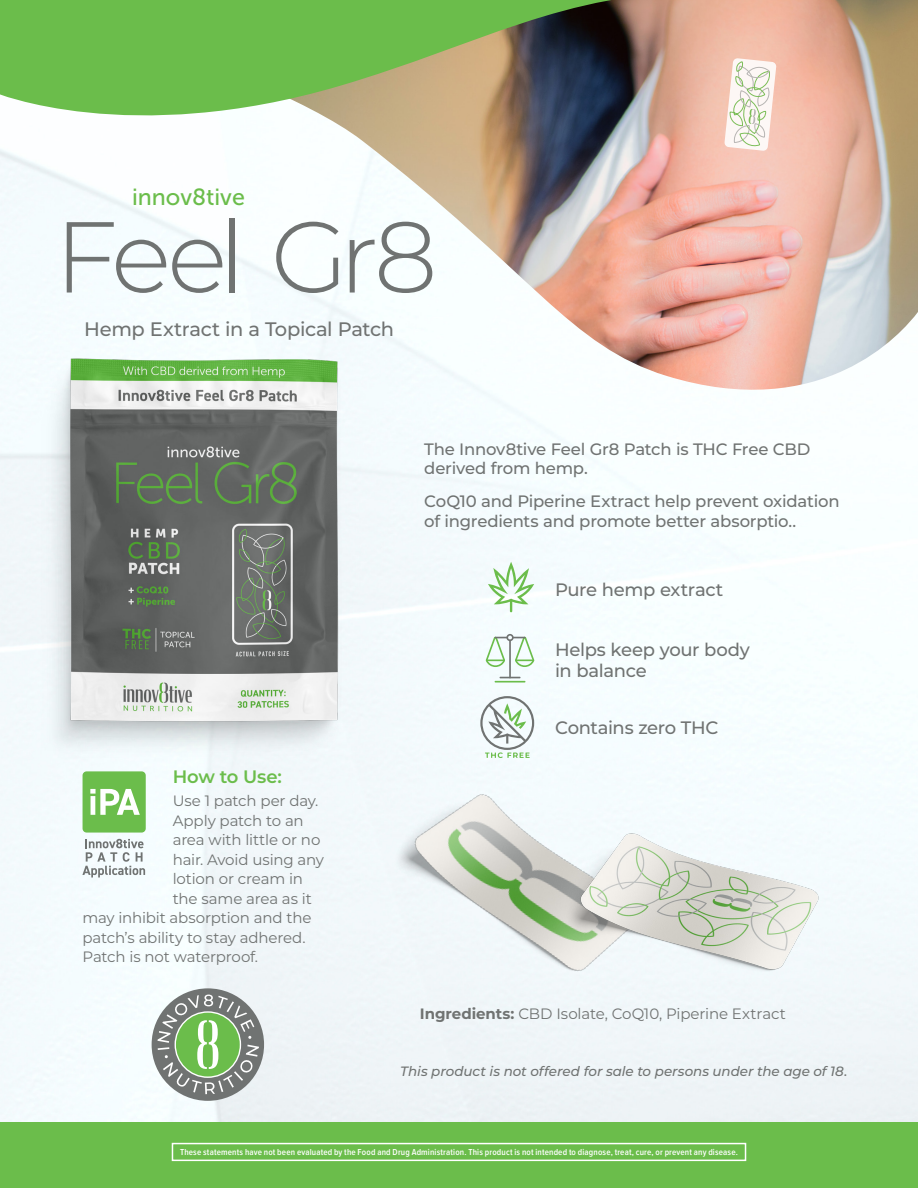
<style>
.page{position:relative;width:918px;height:1188px;background:#fff}
.page>*{position:absolute;margin:0;border:0;box-sizing:border-box;transform-origin:0 0}
.Subhead{font:300 100.5px "Montserrat";letter-spacing:-.065em;color:#707372}
.t1{font:23.25px "Museo Sans 500";color:#6bbd4b}
.Body_Copy{font:500 19.5px "Montserrat";letter-spacing:-.015em;color:#707372}
.Body_Copy-2{font:500 18px/21px "Montserrat";letter-spacing:-.015em;color:#707372}
.Body_Copy-3{font:600 18px "Montserrat";letter-spacing:-.01em;color:#6bbd4b}
.Body_Copy-4{font:500 16.5px/19.5px "Montserrat";letter-spacing:-.015em;color:#707372}
.Body_Copy-5{font:15px "Montserrat";letter-spacing:-.01em;color:#707372}
.Body_Copy-6{font:italic 500 13.5px "Montserrat";letter-spacing:-.005em;color:#707372}
.Body_Copy-7{font:600 9px "Proxima Nova Cond";letter-spacing:.015em;color:#fff}
.s1{font-weight:700}
</style>
<div class="page">
<div style="left:0;top:148px;width:918px;height:282px;background:#f6fdff"></div>
<img style="left:243px;top:0;width:675px;height:424px">
<div style="left:0;top:1122px;width:918px;height:66px;background:#6bbd4b"></div>
<svg style="left:0;top:0;width:819px;height:148px;background:#97ab75"></svg>
<svg style="left:488px;top:562px;width:46px;height:50px"></svg>
<svg style="left:480px;top:696px;width:54px;height:57px"></svg>
<hr style="left:495px;top:681px;width:30px;height:2px;background:#6bbd4b">
<svg style="left:500px;top:677px;width:21px;height:1px"></svg>
<hr style="left:509px;top:640px;width:2px;height:38px;background:#707372">
<svg style="left:486px;top:634px;width:48px;height:33px"></svg>
<div style="left:172px;top:1143px;width:574px;height:18px;border:2px solid #fff"></div>
<img style="left:33px;top:338px;width:338px;height:424px">
<div style="left:83px;top:771px;width:63px;height:62px;background:#6bbd4b;border-radius:4px"></div>
<svg style="left:90px;top:789px;width:50px;height:26px"></svg>
<svg style="left:82px;top:839px;width:63px;height:39px"></svg>
<img style="left:367px;top:753px;width:315px;height:248px">
<img style="left:558px;top:826px;width:267px;height:155px">
<svg style="left:724px;top:58px;width:52px;height:93px"></svg>
<div style="left:152px;top:988px;width:112px;height:113px;background:#707372;border-radius:50%"></div>
<svg style="left:157px;top:995px;width:102px;height:99px"></svg>
<h2 class="t1" style="left:132px;top:184px;width:114px">innov8tive</h2>
<p class="Subhead" style="left:54px;top:189px;width:384px">Feel Gr8</p>
<p class="Body_Copy" style="left:84px;top:316px;width:311px">Hemp Extract in a Topical Patch</p>
<p class="Body_Copy-3" style="left:173px;top:764px;width:111px">How to Use:</p>
<p class="Body_Copy-5" style="left:173px;top:791px;width:147px">Use 1 patch per day.</p>
<p class="Body_Copy-5" style="left:173px;top:810px;width:133px">Apply patch to an</p>
<p class="Body_Copy-5" style="left:173px;top:830px;width:149px">area with little or no</p>
<p class="Body_Copy-5" style="left:173px;top:849px;width:153px">hair. Avoid using any</p>
<p class="Body_Copy-5" style="left:173px;top:869px;width:132px">lotion or cream in</p>
<p class="Body_Copy-5" style="left:173px;top:888px;width:141px">the same area as it</p>
<p class="Body_Copy-5" style="left:82px;top:908px;width:231px">may inhibit absorption and the</p>
<p class="Body_Copy-5" style="left:82px;top:927px;width:225px">patch’s ability to stay adhered.</p>
<p class="Body_Copy-5" style="left:82px;top:947px;width:177px">Patch is not waterproof.</p>
<p class="Body_Copy-4" style="left:424px;top:438px;width:388px">The Innov8tive Feel Gr8 Patch is THC Free CBD derived from hemp.</p>
<p class="Body_Copy-4" style="left:424px;top:491px;width:417px">CoQ10 and Piperine Extract help prevent oxidation of ingredients and promote better absorptio..</p>
<p class="Body_Copy-2" style="left:555px;top:579px;width:170px">Pure hemp extract</p>
<p class="Body_Copy-2" style="left:555px;top:639px;width:197px">Helps keep your body in balance</p>
<p class="Body_Copy-2" style="left:555px;top:716px;width:165px">Contains zero THC</p>
<p class="Body_Copy-5" style="left:420px;top:1003px;width:367px"><span class="s1">Ingredients:</span> CBD Isolate, CoQ10, Piperine Extract</p>
<p class="Body_Copy-6" style="left:400px;top:1061px;width:449px">This product is not offered for sale to persons under the age of 18.</p>
<p class="Body_Copy-7" style="left:180px;top:1145px;width:559px">These statements have not been evaluated by the Food and Drug Administration. This product is not intended to diagnose, treat, cure, or prevent any disease.</p>
</div>
